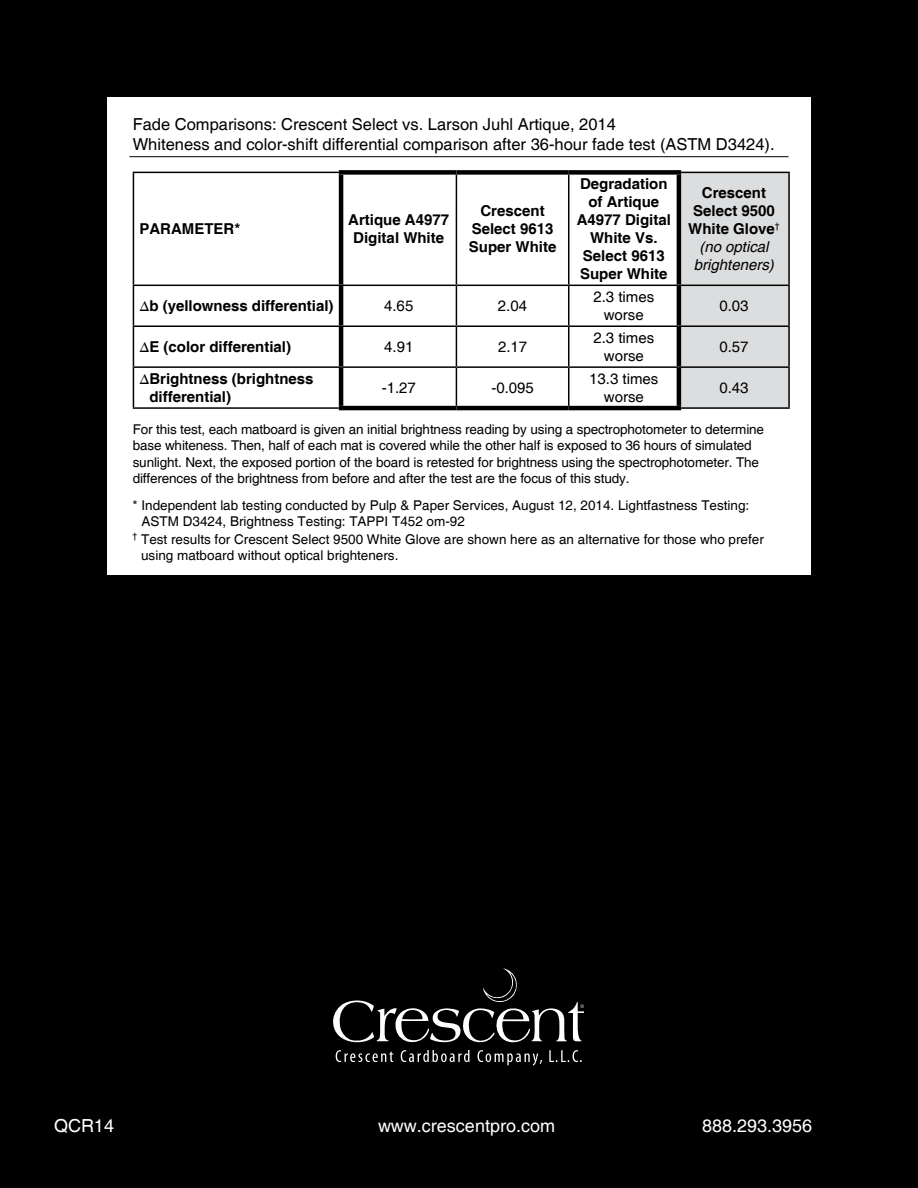
<style>
.page{position:relative;width:918px;height:1188px;background:#000}
.page>*{position:absolute;margin:0;border:0;box-sizing:border-box;transform-origin:0 0}
.t1{font:18px "Helvetica";color:#fff}
.t2{font:16.5px/19.8px "Helvetica";color:#000}
.t3{font:700 15px/18px "Helvetica";color:#000;text-align:center}
.t4{font:15px/18px "Helvetica";color:#000;text-align:center}
.t5{font:13.5px/16.2px "Helvetica";letter-spacing:-.01em;color:#000}
.s1{font-weight:400;font-style:italic}
</style>
<div class="page">
<div style="left:107px;top:97px;width:704px;height:478px;background:#fff"></div>
<hr style="left:129px;top:156px;width:660px;height:1px;background:#000">
<div style="left:681px;top:173px;width:107px;height:234px;background:#dcddde"></div>
<hr style="left:133px;top:172px;width:206px;height:1px;background:#000">
<hr style="left:133px;top:173px;width:1px;height:112px;background:#000">
<hr style="left:681px;top:172px;width:109px;height:1px;background:#000">
<hr style="left:788px;top:173px;width:2px;height:112px;background:#000">
<hr style="left:133px;top:285px;width:208px;height:1px;background:#000">
<hr style="left:133px;top:286px;width:1px;height:39px;background:#000">
<hr style="left:679px;top:285px;width:111px;height:1px;background:#000">
<hr style="left:788px;top:286px;width:2px;height:39px;background:#000">
<hr style="left:133px;top:325px;width:208px;height:2px;background:#000">
<hr style="left:133px;top:327px;width:1px;height:39px;background:#000">
<hr style="left:679px;top:325px;width:111px;height:2px;background:#000">
<hr style="left:788px;top:327px;width:2px;height:39px;background:#000">
<hr style="left:133px;top:366px;width:208px;height:2px;background:#000">
<hr style="left:133px;top:368px;width:1px;height:39px;background:#000">
<hr style="left:679px;top:366px;width:111px;height:2px;background:#000">
<hr style="left:788px;top:368px;width:2px;height:39px;background:#000">
<hr style="left:133px;top:407px;width:206px;height:2px;background:#000">
<hr style="left:681px;top:407px;width:109px;height:2px;background:#000">
<div style="left:339px;top:170px;width:117px;height:5px;background:#000"></div>
<hr style="left:339px;top:175px;width:4px;height:110px;background:#000">
<div style="left:456px;top:170px;width:113px;height:5px;background:#000"></div>
<div style="left:569px;top:170px;width:112px;height:5px;background:#000"></div>
<hr style="left:677px;top:175px;width:4px;height:110px;background:#000">
<hr style="left:339px;top:286px;width:4px;height:39px;background:#000">
<hr style="left:677px;top:286px;width:4px;height:39px;background:#000">
<hr style="left:339px;top:327px;width:4px;height:39px;background:#000">
<hr style="left:677px;top:327px;width:4px;height:39px;background:#000">
<hr style="left:339px;top:368px;width:4px;height:38px;background:#000">
<hr style="left:677px;top:368px;width:4px;height:38px;background:#000">
<hr style="left:339px;top:406px;width:117px;height:4px;background:#000">
<hr style="left:456px;top:406px;width:113px;height:4px;background:#000">
<hr style="left:569px;top:406px;width:112px;height:4px;background:#000">
<hr style="left:456px;top:175px;width:1px;height:110px;background:#000">
<hr style="left:568px;top:175px;width:1px;height:110px;background:#000">
<hr style="left:341px;top:285px;width:115px;height:1px;background:#000">
<hr style="left:456px;top:285px;width:113px;height:1px;background:#000">
<hr style="left:456px;top:286px;width:1px;height:39px;background:#000">
<hr style="left:569px;top:285px;width:110px;height:1px;background:#000">
<hr style="left:568px;top:286px;width:1px;height:39px;background:#000">
<hr style="left:341px;top:325px;width:115px;height:2px;background:#000">
<hr style="left:456px;top:325px;width:113px;height:2px;background:#000">
<hr style="left:456px;top:327px;width:1px;height:39px;background:#000">
<hr style="left:569px;top:325px;width:110px;height:2px;background:#000">
<hr style="left:568px;top:327px;width:1px;height:39px;background:#000">
<hr style="left:341px;top:366px;width:115px;height:2px;background:#000">
<hr style="left:456px;top:366px;width:113px;height:2px;background:#000">
<hr style="left:456px;top:368px;width:1px;height:38px;background:#000">
<hr style="left:569px;top:366px;width:110px;height:2px;background:#000">
<hr style="left:568px;top:368px;width:1px;height:38px;background:#000">
<svg style="left:336px;top:1050px;width:57px;height:12px"></svg>
<svg style="left:401px;top:1050px;width:69px;height:12px"></svg>
<svg style="left:478px;top:1050px;width:64px;height:16px"></svg>
<svg style="left:549px;top:1050px;width:33px;height:12px"></svg>
<svg style="left:333px;top:968px;width:251px;height:75px"></svg>
<p class="t2" style="left:133px;top:115px;width:643px">Fade Comparisons: Crescent Select vs. Larson Juhl Artique, 2014<br>Whiteness and color-shift differential comparison after 36-hour fade test (ASTM D3424).</p>
<p class="t3" style="left:139px;top:221px;width:102px">PARAMETER*</p>
<p class="t3" style="left:348px;top:212px;width:102px">Artique A4977<br>Digital White</p>
<p class="t3" style="left:469px;top:203px;width:89px">Crescent<br>Select 9613<br>Super White</p>
<p class="t3" style="left:577px;top:176px;width:96px">Degradation of Artique<br>A4977 Digital<br>White Vs.<br>Select 9613<br>Super White</p>
<p class="t3" style="left:688px;top:185px;width:93px">Crescent<br>Select 9500<br>White Glove<sup>† </sup><span class="s1">(no optical brighteners)</span></p>
<p class="t3" style="left:139px;top:298px;width:196px">Δb (yellowness differential)</p>
<p class="t4" style="left:384px;top:298px;width:31px">4.65</p>
<p class="t4" style="left:498px;top:298px;width:31px">2.04</p>
<p class="t4" style="left:593px;top:289px;width:62px">2.3 times worse</p>
<p class="t4" style="left:719px;top:298px;width:31px">0.03</p>
<p class="t3" style="left:139px;top:339px;width:153px">ΔE (color differential)</p>
<p class="t4" style="left:384px;top:338px;width:31px">4.91</p>
<p class="t4" style="left:498px;top:338px;width:31px">2.17</p>
<p class="t4" style="left:593px;top:329px;width:62px">2.3 times worse</p>
<p class="t4" style="left:719px;top:338px;width:31px">0.57</p>
<p class="t3" style="left:149px;top:371px;width:166px;text-align:left;text-indent:-10px">ΔBrightness (brightness differential)</p>
<p class="t4" style="left:382px;top:379px;width:36px">-1.27</p>
<p class="t4" style="left:491px;top:379px;width:44px">-0.095</p>
<p class="t4" style="left:589px;top:370px;width:71px">13.3 times worse</p>
<p class="t4" style="left:719px;top:379px;width:31px">0.43</p>
<p class="t5" style="left:133px;top:422px;width:633px">For this test, each matboard is given an initial brightness reading by using a spectrophotometer to determine base whiteness. Then, half of each mat is covered while the other half is exposed to 36 hours of simulated sunlight. Next, the exposed portion of the board is retested for brightness using the spectrophotometer. The differences of the brightness from before and after the test are the focus of this study.</p>
<p class="t5" style="left:142px;top:498px;width:609px;text-indent:-9px">* Independent lab testing conducted by Pulp &amp; Paper Services, August 12, 2014. Lightfastness Testing:<br>ASTM D3424, Brightness Testing: TAPPI T452 om-92</p>
<p class="t5" style="left:141px;top:532px;width:624px;text-indent:-9px"><sup>†</sup> Test results for Crescent Select 9500 White Glove are shown here as an alternative for those who prefer using matboard without optical brighteners.</p>
<h1 class="t1" style="left:54px;top:1115px;width:62px">QCR14</h1>
<h1 class="t1" style="left:378px;top:1115px;width:179px">www.crescentpro.com</h1>
<h1 class="t1" style="left:702px;top:1115px;width:112px">888.293.3956</h1>
</div>
